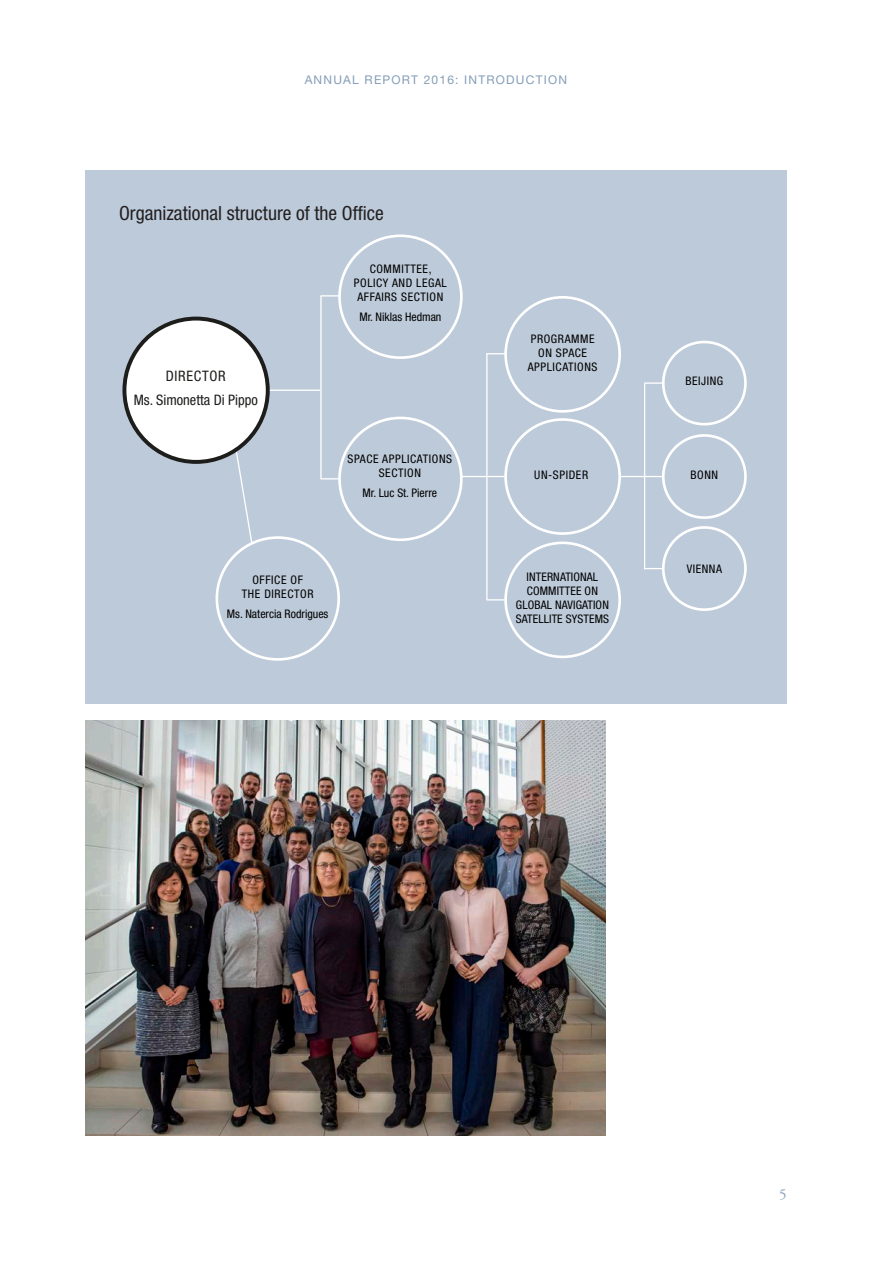
<style>
.page{position:relative;width:893px;height:1263px;background:#fff}
.page>*{position:absolute;margin:0;border:0;box-sizing:border-box;transform-origin:0 0}
.t1{font:condensed 19.5px "Helvetica Neue LT Std";color:#231f20}
.t2{font:15px "Adobe Garamond Pro";color:#849eb7}
.t3{font:condensed 14.4px "Helvetica Neue LT Std";color:#1d1d1b}
.t4{font:condensed 14.4px "Helvetica Neue LT Std";letter-spacing:.05em;color:#1d1d1b}
.t5{font:12px "Helvetica Neue LT Std";letter-spacing:.1em;color:#849eb7}
.t6{font:condensed 11.85px/14.2px "Helvetica Neue LT Std";letter-spacing:.05em;color:#000;text-align:center}
.t7{font:condensed 11.85px/14.2px "Helvetica Neue LT Std";letter-spacing:.01em;color:#000;text-align:center}
.t8{font:condensed 11.85px "Helvetica Neue LT Std";color:#000}
</style>
<div class="page">
<div style="left:85px;top:170px;width:702px;height:534px;background:#bdcad9"></div>
<div style="left:338px;top:417px;width:125px;height:124px;border:3px solid #fff;border-radius:50%"></div>
<div style="left:504px;top:541px;width:117px;height:117px;border:3px solid #fff;border-radius:50%"></div>
<div style="left:504px;top:418px;width:117px;height:117px;border:3px solid #fff;border-radius:50%"></div>
<div style="left:504px;top:296px;width:117px;height:117px;border:3px solid #fff;border-radius:50%"></div>
<div style="left:662px;top:526px;width:85px;height:85px;border:3px solid #fff;border-radius:50%"></div>
<div style="left:662px;top:434px;width:85px;height:85px;border:3px solid #fff;border-radius:50%"></div>
<div style="left:662px;top:341px;width:85px;height:84px;border:3px solid #fff;border-radius:50%"></div>
<div style="left:338px;top:234px;width:125px;height:125px;border:3px solid #fff;border-radius:50%"></div>
<div style="left:216px;top:536px;width:124px;height:125px;border:3px solid #fff;border-radius:50%"></div>
<svg style="left:234px;top:448px;width:19px;height:96px"></svg>
<hr style="left:486px;top:354px;width:2px;height:245px;background:#fff">
<hr style="left:644px;top:384px;width:1px;height:185px;background:#fff">
<hr style="left:320px;top:296px;width:2px;height:183px;background:#fff">
<hr style="left:268px;top:390px;width:52px;height:1px;background:#fff">
<hr style="left:462px;top:476px;width:44px;height:1px;background:#fff">
<svg style="left:645px;top:568px;width:18px;height:1px"></svg>
<svg style="left:645px;top:382px;width:18px;height:2px"></svg>
<svg style="left:487px;top:599px;width:19px;height:1px"></svg>
<svg style="left:487px;top:353px;width:19px;height:1px"></svg>
<svg style="left:322px;top:478px;width:17px;height:1px"></svg>
<svg style="left:321px;top:295px;width:18px;height:2px"></svg>
<hr style="left:620px;top:476px;width:43px;height:1px;background:#fff">
<div style="left:124px;top:319px;width:144px;height:143px;background:#fff;border-radius:50%"></div>
<div style="left:122px;top:317px;width:148px;height:147px;border:4px solid #1d1d1b;border-radius:50%"></div>
<img style="left:85px;top:720px;width:520px;height:415px">
<p class="t5" style="left:305px;top:73px;width:264px">ANNUAL REPORT 2016: INTRODUCTION</p>
<h1 class="t1" style="left:119px;top:202px;width:266px">Organizational structure of the Office</h1>
<p class="t6" style="left:354px;top:261px;width:94px">COMMITTEE,<br>POLICY AND LEGAL<br>AFFAIRS SECTION</p>
<p class="t8" style="left:359px;top:310px;width:84px">Mr. Niklas Hedman</p>
<p class="t6" style="left:528px;top:331px;width:71px">PROGRAMME<br>ON SPACE<br>APPLICATIONS</p>
<p class="t4" style="left:166px;top:367px;width:61px">DIRECTOR</p>
<p class="t6" style="left:685px;top:373px;width:39px">BEIJING</p>
<p class="t3" style="left:134px;top:391px;width:126px">Ms. Simonetta Di Pippo</p>
<p class="t6" style="left:348px;top:452px;width:106px">SPACE APPLICATIONS<br>SECTION</p>
<p class="t8" style="left:362px;top:486px;width:76px">Mr. Luc St. Pierre</p>
<p class="t6" style="left:242px;top:572px;width:73px">OFFICE OF<br>THE DIRECTOR</p>
<p class="t8" style="left:227px;top:606px;width:103px">Ms. Natercia Rodrigues</p>
<p class="t6" style="left:534px;top:467px;width:55px">UN-SPIDER</p>
<p class="t7" style="left:516px;top:569px;width:95px">INTERNATIONAL<br>COMMITTEE ON<br>GLOBAL NAVIGATION<br>SATELLITE SYSTEMS</p>
<p class="t6" style="left:690px;top:467px;width:29px">BONN</p>
<p class="t6" style="left:687px;top:562px;width:37px">VIENNA</p>
<p class="t2" style="left:779px;top:1185px;width:9px">5</p>
</div>
